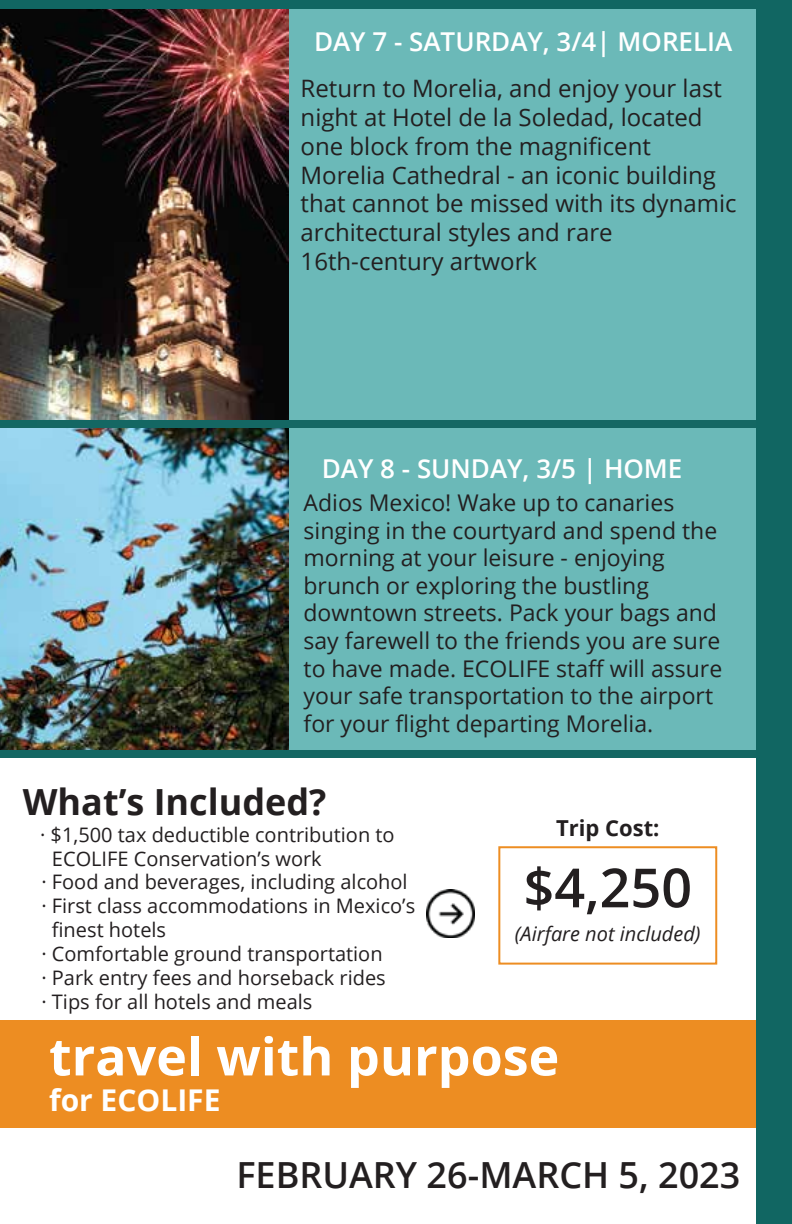
<style>
.page{position:relative;width:792px;height:1224px;background:#fff}
.page>*{position:absolute;margin:0;border:0;box-sizing:border-box;transform-origin:0 0}
.t1{font:600 54px "Open Sans";color:#231f20}
.t2{font:700 52px "Open Sans";color:#fff}
.t3{font:600 36px "Open Sans";color:#231f20}
.t4{font:700 36px "Open Sans";color:#231f20}
.t5{font:700 30px "Open Sans";color:#fff}
.t6{font:600 26px "Open Sans";color:#fff}
.t7{font:24px/28.8px "Open Sans";color:#231f20}
.t8{font:23px/27.6px "Open Sans";color:#231f20}
.t9{font:700 22px "Open Sans";color:#231f20}
.t10{font:20px/24.2px "Open Sans";color:#231f20}
.t11{font:italic 20px "Open Sans";color:#231f20}
</style>
<div class="page">
<img style="left:0;top:427px;width:289px;height:323px">
<img style="left:0;top:9px;width:289px;height:411px">
<div style="left:0;top:1020px;width:792px;height:108px;background:#ed8d22"></div>
<div style="left:289px;top:5px;width:503px;height:749px;background:#6bb9b8"></div>
<div style="left:0;top:420px;width:792px;height:7px;background:#146763"></div>
<div style="left:0;top:750px;width:792px;height:7px;background:#146763"></div>
<img style="left:426px;top:889px;width:48px;height:48px">
<div style="left:498px;top:846px;width:219px;height:119px;border:2px solid #ed8d22"></div>
<div style="left:757px;top:0;width:35px;height:1224px;background:#116662"></div>
<div style="left:0;top:0;width:792px;height:9px;background:#116662"></div>
<p class="t6" style="left:314px;top:23px;width:420px">DAY 7 - SATURDAY, 3/4| MORELIA</p>
<p class="t7" style="left:301px;top:73px;width:437px">Return to Morelia, and enjoy your last night at Hotel de la Soledad, located one block from the magnificent Morelia Cathedral - an iconic building that cannot be missed with its dynamic architectural styles and rare 16th-century artwork</p>
<p class="t6" style="left:322px;top:451px;width:362px">DAY 8 - SUNDAY, 3/5 | HOME</p>
<p class="t8" style="left:304px;top:488px;width:420px">Adios Mexico! Wake up to canaries singing in the courtyard and spend the morning at your leisure - enjoying brunch or exploring the bustling downtown streets. Pack your bags and say farewell to the friends you are sure to have made. ECOLIFE staff will assure your safe transportation to the airport for your flight departing Morelia.</p>
<h3 class="t4" style="left:23px;top:776px;width:305px">What’s Included?</h3>
<p class="t10" style="left:52px;top:822px;width:344px;text-indent:-12px">· $1,500 tax deductible contribution to<br>ECOLIFE Conservation’s work</p>
<p class="t10" style="left:41px;top:869px;width:368px">· Food and beverages, including alcohol</p>
<p class="t10" style="left:41px;top:893px;width:375px">· First class accommodations in Mexico’s</p>
<p class="t10" style="left:52px;top:917px;width:116px">finest hotels</p>
<p class="t10" style="left:41px;top:941px;width:343px">· Comfortable ground transportation</p>
<p class="t10" style="left:41px;top:965px;width:346px">· Park entry fees and horseback rides</p>
<p class="t10" style="left:41px;top:989px;width:273px">· Tips for all hotels and meals</p>
<p class="t9" style="left:556px;top:813px;width:105px">Trip Cost:</p>
<h1 class="t1" style="left:524px;top:851px;width:170px">$4,250</h1>
<p class="t11" style="left:515px;top:920px;width:187px">(Airfare not included)</p>
<h2 class="t2" style="left:49px;top:1020px;width:512px">travel with purpose</h2>
<h3 class="t5" style="left:49px;top:1079px;width:173px">for ECOLIFE</h3>
<h3 class="t3" style="left:236px;top:1150px;width:505px">FEBRUARY 26-MARCH 5, 2023</h3>
</div>
